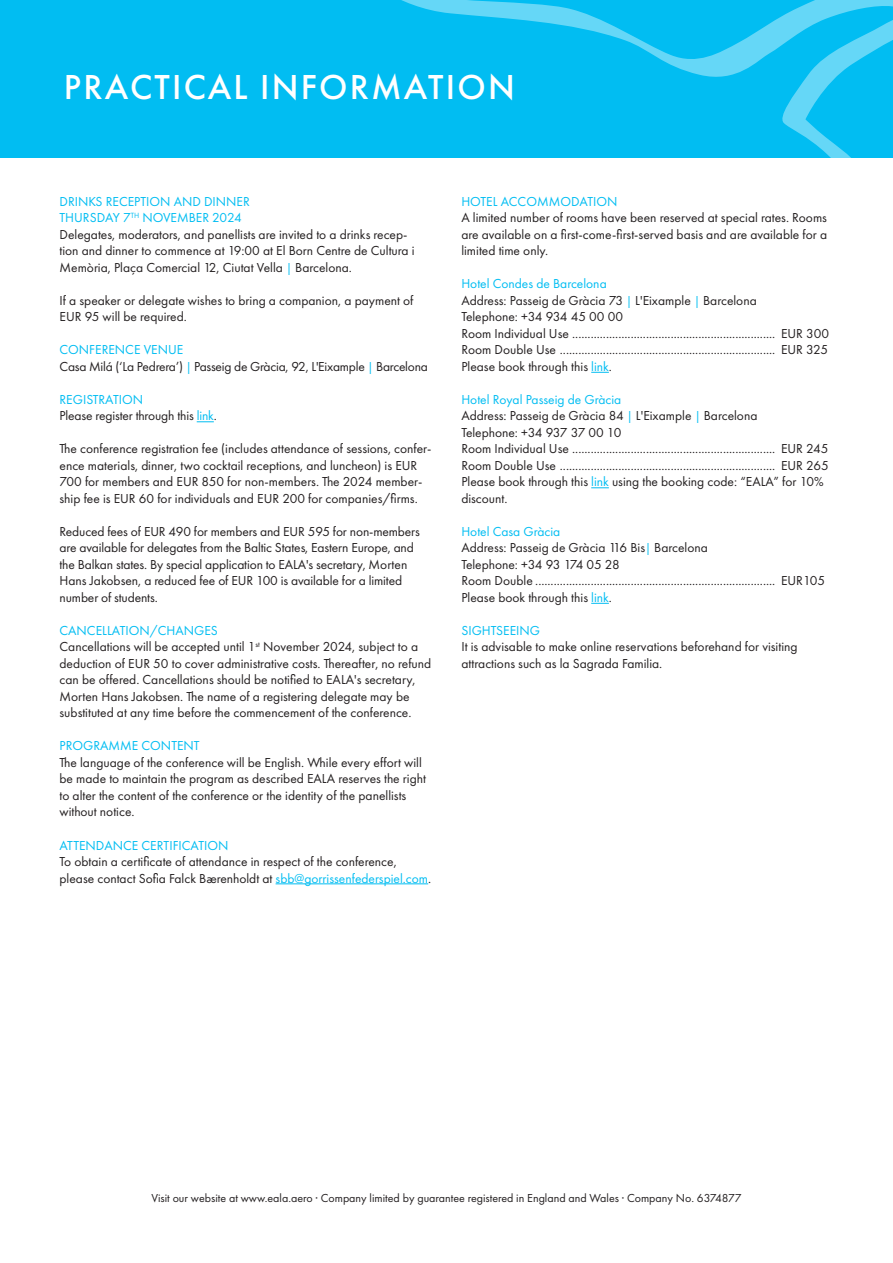
<style>
.page{position:relative;width:893px;height:1263px;background:#fff}
.page>*{position:absolute;margin:0;border:0;box-sizing:border-box;transform-origin:0 0}
.t1{font:500 36px "Futura PT";letter-spacing:.06em;color:#fff}
.Body{font:13.5px/16.5px "Futura PT";color:#231f20}
.Heading{font:13.5px "Futura PT";color:#01bdf2}
.Body-2{font:13.5px "Futura PT";letter-spacing:-.02em;color:#231f20}
.Body-3{font:13.5px "Futura PT";color:#01bdf2}
.Body-4{font:12px "Futura PT";color:#231f20}
.s1{font-size:12px;color:#01bdf2}
.s2{color:#01bdf2}
</style>
<div class="page">
<div style="left:0;top:0;width:893px;height:157px;background:#01bdf2"></div>
<svg style="left:401px;top:0;width:492px;height:157px"></svg>
<svg style="left:197px;top:421px;width:17px;height:1px"></svg>
<hr style="left:276px;top:883px;width:152px;height:1px;background:#01bdf2">
<svg style="left:591px;top:372px;width:18px;height:1px"></svg>
<svg style="left:591px;top:487px;width:18px;height:1px"></svg>
<svg style="left:591px;top:603px;width:18px;height:1px"></svg>
<p class="t1" style="left:64px;top:65px;width:452px">PRACTICAL INFORMATION</p>
<p class="Heading" style="left:60px;top:193px;width:192px">DRINKS RECEPTION AND DINNER</p>
<p class="Heading" style="left:60px;top:210px;width:184px">THURSDAY 7<sup>TH</sup> NOVEMBER 2024</p>
<p class="Body" style="left:60px;top:226px;width:357px">Delegates, moderators, and panellists are invited to a drinks recep&shy;tion and dinner to commence at 19:00 at El Born Centre de Cultura i<br>Memòria, Plaça Comercial 12, Ciutat Vella <span class="s1">|</span> Barcelona.</p>
<p class="Body" style="left:60px;top:292px;width:355px">If a speaker or delegate wishes to bring a companion, a payment of<br>EUR 95 will be required.</p>
<p class="Heading" style="left:60px;top:342px;width:125px">CONFERENCE VENUE</p>
<p class="Body-2" style="left:60px;top:358px;width:370px">Casa Milá (‘La Pedrera’) <span class="s1">|</span> Passeig de Gràcia, 92, L'Eixample <span class="s1">|</span> Barcelona</p>
<p class="Heading" style="left:60px;top:391px;width:85px">REGISTRATION</p>
<p class="Body" style="left:60px;top:408px;width:159px">Please register through this <span class="s2">link</span>.</p>
<p class="Body" style="left:60px;top:441px;width:374px">The conference registration fee (includes attendance of sessions, confer&shy;ence materials, dinner, two cocktail receptions, and luncheon) is EUR 700 for members and EUR 850 for non-members. The 2024 member&shy;ship fee is EUR 60 for individuals and EUR 200 for companies/firms.</p>
<p class="Body" style="left:60px;top:523px;width:362px">Reduced fees of EUR 490 for members and EUR 595 for non-members are available for delegates from the Baltic States, Eastern Europe, and the Balkan states. By special application to EALA's secretary, Morten Hans Jakobsen, a reduced fee of EUR 100 is available for a limited number of students.</p>
<p class="Heading" style="left:60px;top:622px;width:160px">CANCELLATION/CHANGES</p>
<p class="Body" style="left:60px;top:639px;width:373px">Cancellations will be accepted until 1<sup>st</sup> November 2024, subject to a deduction of EUR 50 to cover administrative costs. Thereafter, no refund can be offered. Cancellations should be notified to EALA's secretary, Morten Hans Jakobsen. The name of a registering delegate may be substituted at any time before the commencement of the conference.</p>
<p class="Heading" style="left:60px;top:738px;width:142px">PROGRAMME CONTENT</p>
<p class="Body" style="left:60px;top:754px;width:368px">The language of the conference will be English. While every effort will be made to maintain the program as described EALA reserves the right to alter the content of the conference or the identity of the panellists without notice.</p>
<p class="Heading" style="left:60px;top:837px;width:170px">ATTENDANCE CERTIFICATION</p>
<p class="Body" style="left:60px;top:853px;width:373px">To obtain a certificate of attendance in respect of the conference, please contact Sofia Falck Bærenholdt at <span class="s2">sbb@gorrissenfederspiel.com</span>.</p>
<p class="Heading" style="left:461px;top:193px;width:158px">HOTEL ACCOMMODATION</p>
<p class="Body" style="left:461px;top:210px;width:367px;text-align:justify">A limited number of rooms have been reserved at special rates. Rooms are available on a first-come-first-served basis and are available for a limited time only.</p>
<p class="Body" style="left:461px;top:276px;width:297px"><span class="s2">Hotel Condes de Barcelona<br></span>Address: Passeig de Gràcia 73 <span class="s1">|</span> L'Eixample <span class="s1">|</span> Barcelona</p>
<p class="Body" style="left:461px;top:309px;width:369px">Telephone: +34 934 45 00 00<br>Room Individual Use .................................................................. EUR 300<br>Room Double Use ...................................................................... EUR 325<br>Please book through this <span class="s2">link</span>.</p>
<p class="Body-3" style="left:461px;top:391px;width:161px">Hotel Royal Passeig de Gràcia</p>
<p class="Body" style="left:461px;top:408px;width:298px">Address: Passeig de Gràcia 84 <span class="s1">|</span> L'Eixample <span class="s1">|</span> Barcelona</p>
<p class="Body" style="left:461px;top:424px;width:369px">Telephone: +34 937 37 00 10<br>Room Individual Use .................................................................. EUR 245<br>Room Double Use ...................................................................... EUR 265<br>Please book through this <span class="s2">link</span> using the booking code: “EALA” for 10% discount.</p>
<p class="Body-3" style="left:461px;top:523px;width:101px">Hotel Casa Gràcia</p>
<p class="Body" style="left:461px;top:540px;width:248px">Address: Passeig de Gràcia 116 Bis<span class="s1">|</span> Barcelona</p>
<p class="Body" style="left:461px;top:556px;width:160px">Telephone: +34 93 174 05 28</p>
<p class="Body" style="left:461px;top:573px;width:365px">Room Double .............................................................................. EUR105</p>
<p class="Body" style="left:461px;top:589px;width:152px">Please book through this <span class="s2">link</span>.</p>
<p class="Body-3" style="left:461px;top:622px;width:80px">SIGHTSEEING</p>
<p class="Body" style="left:461px;top:639px;width:338px">It is advisable to make online reservations beforehand for visiting attractions such as la Sagrada Familia.</p>
<p class="Body-4" style="left:151px;top:1191px;width:592px">Visit our website at www.eala.aero · Company limited by guarantee registered in England and Wales · Company No. 6374877</p>
</div>
